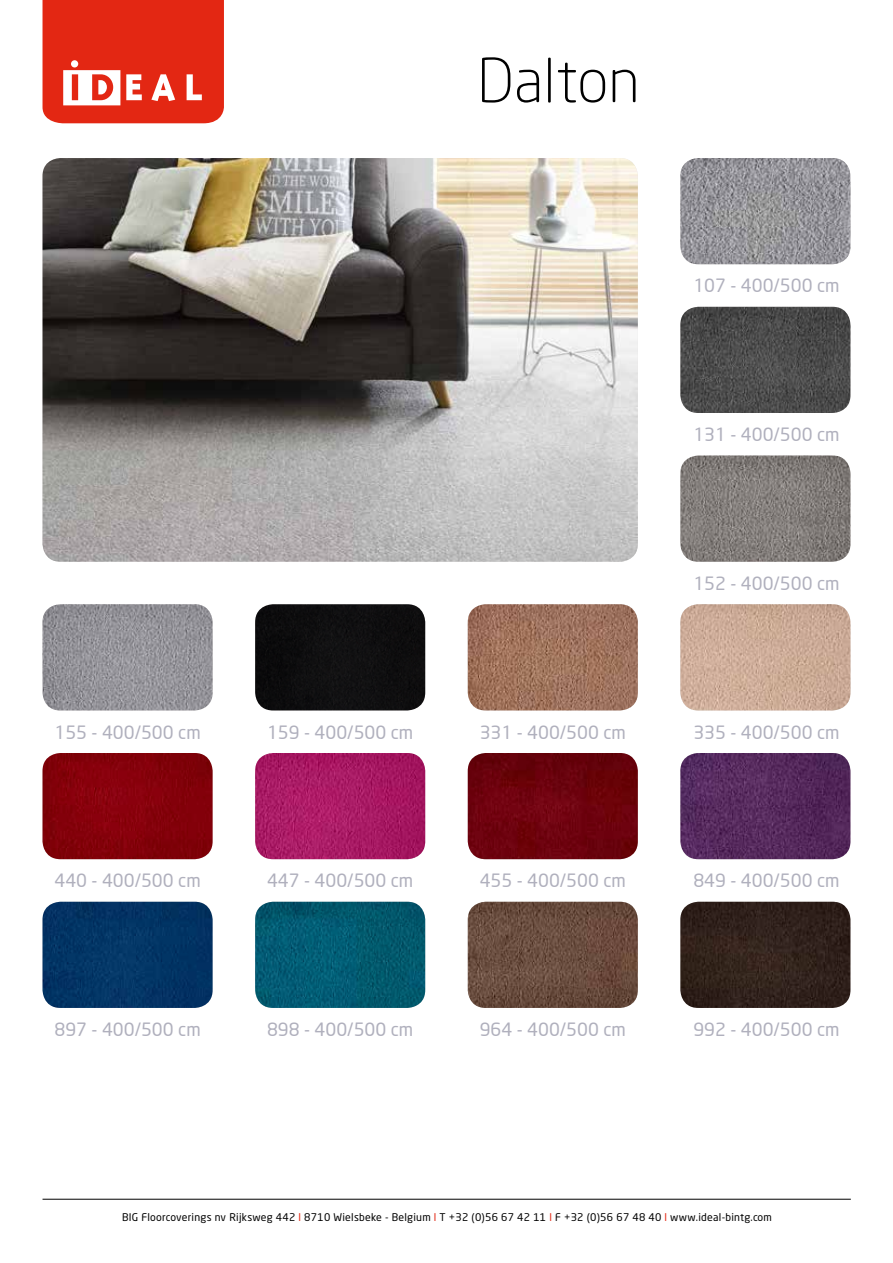
<style>
.page{position:relative;width:893px;height:1263px;background:#fff}
.page>*{position:absolute;margin:0;border:0;box-sizing:border-box;transform-origin:0 0}
.t1{font:300 60px "Neo Sans Std";color:#000}
.t2{font:18px "Neo Sans";color:#b0b0bd}
.t3{font:10.5px "Neo Sans Std";letter-spacing:.025em;color:#000}
.s1{color:#e32713}
</style>
<div class="page">
<hr style="left:43px;top:1199px;width:808px;height:1px;background:#000">
<svg style="left:43px;top:0;width:181px;height:123px;background:#e63f2d"></svg>
<img style="left:680px;top:158px;width:170px;height:106px">
<img style="left:680px;top:307px;width:170px;height:106px">
<img style="left:43px;top:158px;width:595px;height:404px">
<img style="left:680px;top:455px;width:170px;height:107px">
<img style="left:43px;top:604px;width:170px;height:106px">
<div style="left:255px;top:604px;width:170px;height:106px;background:#0f0e10"></div>
<img style="left:468px;top:604px;width:170px;height:106px">
<img style="left:680px;top:604px;width:170px;height:106px">
<img style="left:43px;top:753px;width:170px;height:106px">
<img style="left:255px;top:753px;width:170px;height:106px">
<img style="left:468px;top:753px;width:170px;height:106px">
<img style="left:680px;top:753px;width:170px;height:106px">
<img style="left:43px;top:902px;width:170px;height:106px">
<img style="left:255px;top:902px;width:170px;height:106px">
<img style="left:468px;top:902px;width:170px;height:106px">
<img style="left:680px;top:902px;width:170px;height:106px">
<h1 class="t1" style="left:477px;top:45px;width:164px">Dalton</h1>
<p class="t2" style="left:693px;top:275px;width:148px">107 - 400/500 cm</p>
<p class="t2" style="left:693px;top:423px;width:148px">131 - 400/500 cm</p>
<p class="t2" style="left:693px;top:572px;width:148px">152 - 400/500 cm</p>
<p class="t2" style="left:54px;top:721px;width:148px">155 - 400/500 cm</p>
<p class="t2" style="left:267px;top:721px;width:148px">159 - 400/500 cm</p>
<p class="t2" style="left:480px;top:721px;width:148px">331 - 400/500 cm</p>
<p class="t2" style="left:693px;top:721px;width:148px">335 - 400/500 cm</p>
<p class="t2" style="left:54px;top:869px;width:148px">440 - 400/500 cm</p>
<p class="t2" style="left:267px;top:869px;width:148px">447 - 400/500 cm</p>
<p class="t2" style="left:480px;top:869px;width:148px">455 - 400/500 cm</p>
<p class="t2" style="left:693px;top:869px;width:148px">849 - 400/500 cm</p>
<p class="t2" style="left:54px;top:1018px;width:148px">897 - 400/500 cm</p>
<p class="t2" style="left:267px;top:1018px;width:148px">898 - 400/500 cm</p>
<p class="t2" style="left:480px;top:1018px;width:148px">964 - 400/500 cm</p>
<p class="t2" style="left:693px;top:1018px;width:148px">992 - 400/500 cm</p>
<p class="t3" style="left:122px;top:1210px;width:651px">BIG Floorcoverings nv Rijksweg 442 <span class="s1">l</span> 8710 Wielsbeke - Belgium <span class="s1">l</span> T +32 (0)56 67 42 11 <span class="s1">l</span> F +32 (0)56 67 48 40 <span class="s1">l</span> www.ideal-bintg.com</p>
</div>
